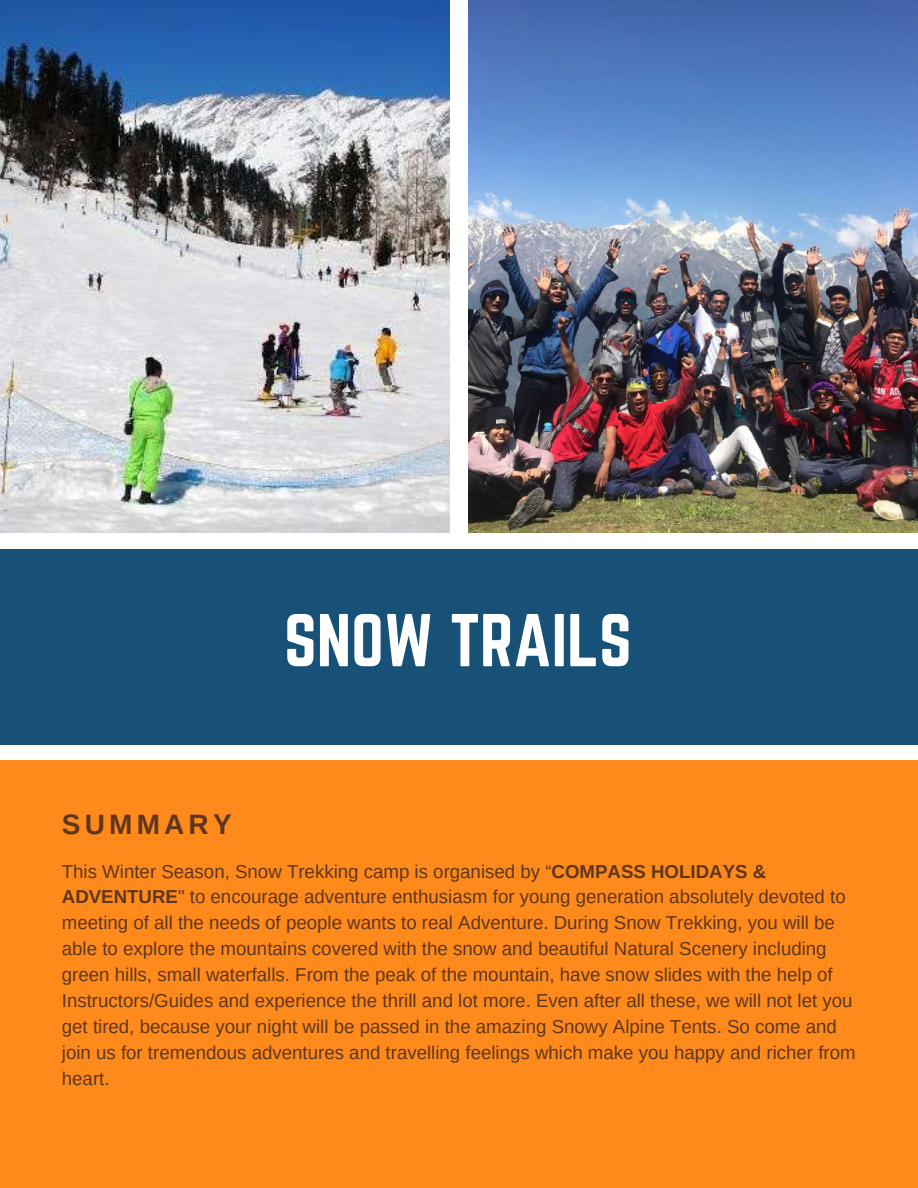
<style>
.page{position:relative;width:918px;height:1188px;background:#fff}
.page>*{position:absolute;margin:0;border:0;box-sizing:border-box;transform-origin:0 0}
.t1{font:65.4px "Norwester";color:#fff}
.t2{font:700 28.05px "Arimo";letter-spacing:.15em;color:#5e361d}
.t3{font:18.75px/25.8px "Arimo";color:#5e361d}
.s1{font-weight:700}
</style>
<div class="page">
<img style="left:0;top:0;width:450px;height:532px">
<img style="left:468px;top:0;width:450px;height:532px">
<div style="left:0;top:760px;width:918px;height:428px;background:#ff8a1c"></div>
<div style="left:0;top:549px;width:918px;height:196px;background:#185178"></div>
<h1 class="t1" style="left:284px;top:609px;width:349px">SNOW TRAILS</h1>
<h2 class="t2" style="left:62px;top:808px;width:171px">SUMMARY</h2>
<p class="t3" style="left:62px;top:858px;width:795px">This Winter Season, Snow Trekking camp is organised by “<span class="s1">COMPASS HOLIDAYS &amp; ADVENTURE</span>" to encourage adventure enthusiasm for young generation absolutely devoted to meeting of all the needs of people wants to real Adventure. During Snow Trekking, you will be able to explore the mountains covered with the snow and beautiful Natural Scenery including green hills, small waterfalls. From the peak of the mountain, have snow slides with the help of Instructors/Guides and experience the thrill and lot more. Even after all these, we will not let you get tired, because your night will be passed in the amazing Snowy Alpine Tents. So come and join us for tremendous adventures and travelling feelings which make you happy and richer from heart.</p>
</div>
